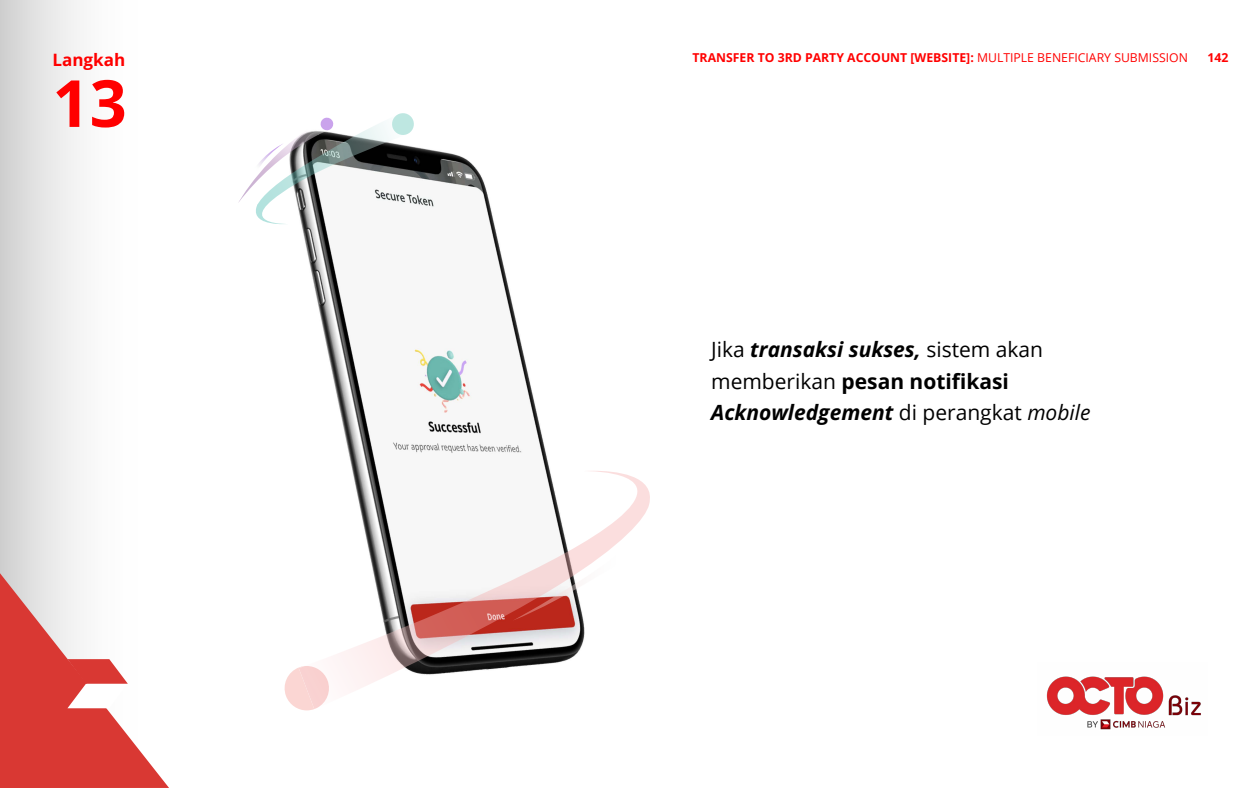
<style>
.page{position:relative;width:1260px;height:788px;background:#fff}
.page>*{position:absolute;margin:0;border:0;box-sizing:border-box;transform-origin:0 0}
.t1{font:700 64.92px "Open Sans";color:#f00}
.t2{font:21px/31.5px "Open Sans";color:#000}
.t3{font:700 17.06px "Open Sans";color:#f00}
.t4{font:700 12.25px "Open Sans";color:#f00}
.s1{font-weight:400}
.s2{font-weight:700;font-style:italic}
.s3{font-weight:700}
.s4{font-style:italic}
</style>
<div class="page">
<img style="left:1046px;top:676px;width:155px;height:54px">
<svg style="left:0;top:573px;width:169px;height:215px"></svg>
<img style="left:302px;top:147px;width:248px;height:323px">
<svg style="left:238px;top:113px;width:177px;height:114px"></svg>
<svg style="left:337px;top:470px;width:313px;height:220px"></svg>
<img style="left:513px;top:545px;width:121px;height:75px">
<svg style="left:284px;top:666px;width:45px;height:44px"></svg>
<p class="t3" style="left:52px;top:48px;width:74px">Langkah</p>
<p class="t4" style="left:693px;top:49px;width:497px">TRANSFER TO 3RD PARTY ACCOUNT [WEBSITE]: <span class="s1">MULTIPLE BENEFICIARY SUBMISSION</span></p>
<p class="t4" style="left:1207px;top:49px;width:23px">142</p>
<h1 class="t1" style="left:52px;top:59px;width:76px">13</h1>
<p class="t2" style="left:711px;top:333px;width:381px">Jika <span class="s2">transaksi sukses,</span> sistem akan memberikan <span class="s3">pesan notifikasi<br></span><span class="s2">Acknowledgement</span> di perangkat <span class="s4">mobile</span></p>
</div>
